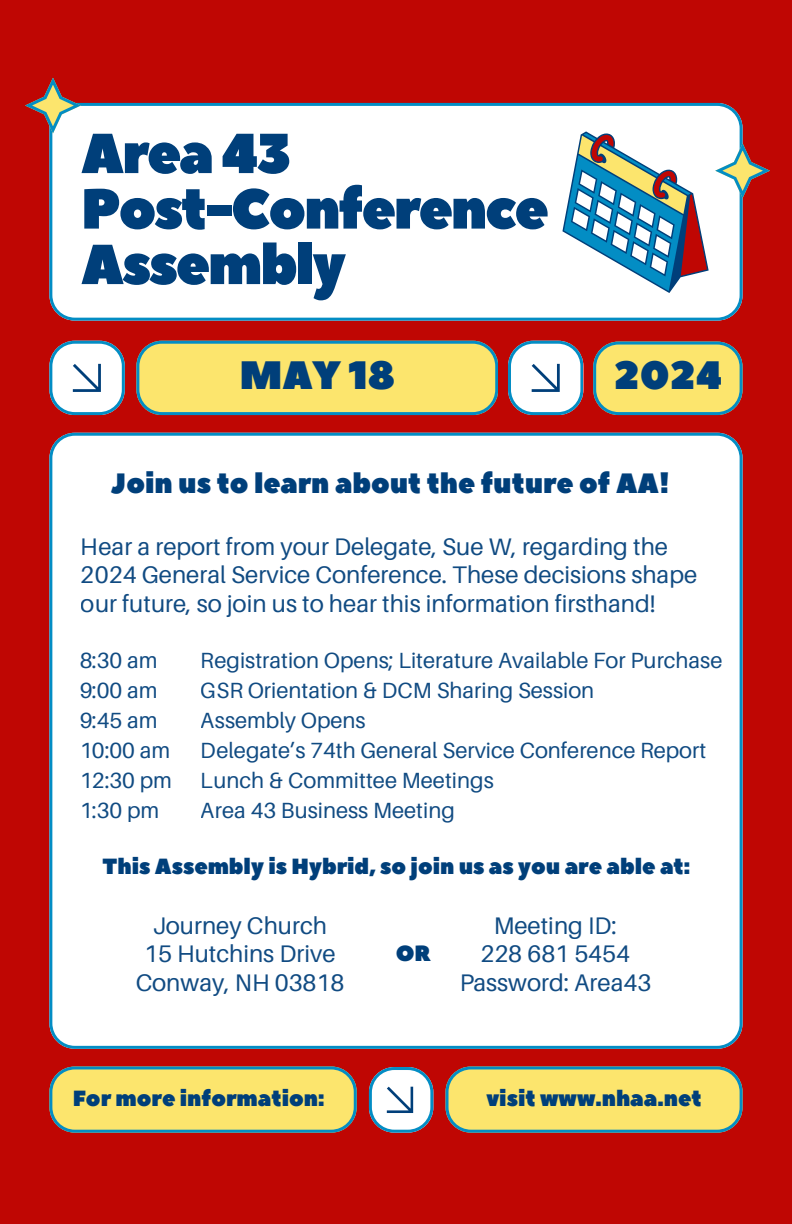
<style>
.page{position:relative;width:792px;height:1224px;background:#bf0603}
.page>*{position:absolute;margin:0;border:0;box-sizing:border-box;transform-origin:0 0}
.t1{font:56.2px/55.6px "Peace Sans";letter-spacing:-.04em;color:#003f7a}
.t2{font:39.6px "Peace Sans";color:#003f7a}
.t3{font:28px "Peace Sans";color:#003f7a}
.t4{font:24px/28.4px "Aileron";color:#003f7a;text-align:center}
.t5{font:22px/30px "Aileron";color:#003f7a}
.t6{font:22px "Peace Sans";color:#003f7a}
</style>
<div class="page">
<div style="left:49px;top:103px;width:693px;height:217px;background:#fff"></div>
<svg style="left:593px;top:342px;width:150px;height:73px;background:#dfd070"></svg>
<svg style="left:136px;top:341px;width:362px;height:74px;background:#e5d872"></svg>
<svg style="left:49px;top:1066px;width:308px;height:66px;background:#e2d571"></svg>
<svg style="left:446px;top:1066px;width:297px;height:66px;background:#e2d571"></svg>
<div style="left:49px;top:433px;width:693px;height:616px;background:#fff"></div>
<svg style="left:25px;top:78px;width:56px;height:55px"></svg>
<svg style="left:715px;top:143px;width:55px;height:55px"></svg>
<svg style="left:562px;top:131px;width:147px;height:162px;background:#a2bac5"></svg>
<svg style="left:49px;top:341px;width:75px;height:74px;background:#cdd1da"></svg>
<svg style="left:369px;top:1067px;width:64px;height:66px;background:#c5c5cf"></svg>
<svg style="left:508px;top:341px;width:75px;height:74px;background:#cdd1da"></svg>
<p class="t1" style="left:81px;top:128px;width:469px">Area 43<br>Post-Conference<br>Assembly</p>
<h2 class="t2" style="left:239px;top:349px;width:157px">MAY 18</h2>
<p class="t2" style="left:614px;top:349px;width:110px">2024</p>
<p class="t3" style="left:111px;top:465px;width:560px">Join us to learn about the future of AA!</p>
<p class="t4" style="left:81px;top:532px;width:618px;text-align:left">Hear a report from your Delegate, Sue W, regarding the<br>2024 General Service Conference. These decisions shape our future, so join us to hear this information firsthand!</p>
<p class="t5" style="left:79px;top:644px;width:94px">8:30 am<br>9:00 am<br>9:45 am<br>10:00 am<br>12:30 pm<br>1:30 pm</p>
<p class="t5" style="left:201px;top:644px;width:523px">Registration Opens; Literature Available For Purchase GSR Orientation &amp; DCM Sharing Session<br>Assembly Opens<br>Delegate’s 74th General Service Conference Report Lunch &amp; Committee Meetings<br>Area 43 Business Meeting</p>
<h2 class="t6" style="left:103px;top:852px;width:589px">This Assembly is Hybrid, so join us as you are able at:</h2>
<p class="t4" style="left:135px;top:911px;width:210px">Journey Church<br>15 Hutchins Drive<br>Conway, NH 03818</p>
<p class="t4" style="left:459px;top:911px;width:194px">Meeting ID:<br>228 681 5454<br>Password: Area43</p>
<h3 class="t6" style="left:396px;top:939px;width:36px">OR</h3>
<h1 class="t6" style="left:73px;top:1084px;width:253px">For more information:</h1>
<p class="t6" style="left:486px;top:1084px;width:217px">visit www.nhaa.net</p>
</div>
